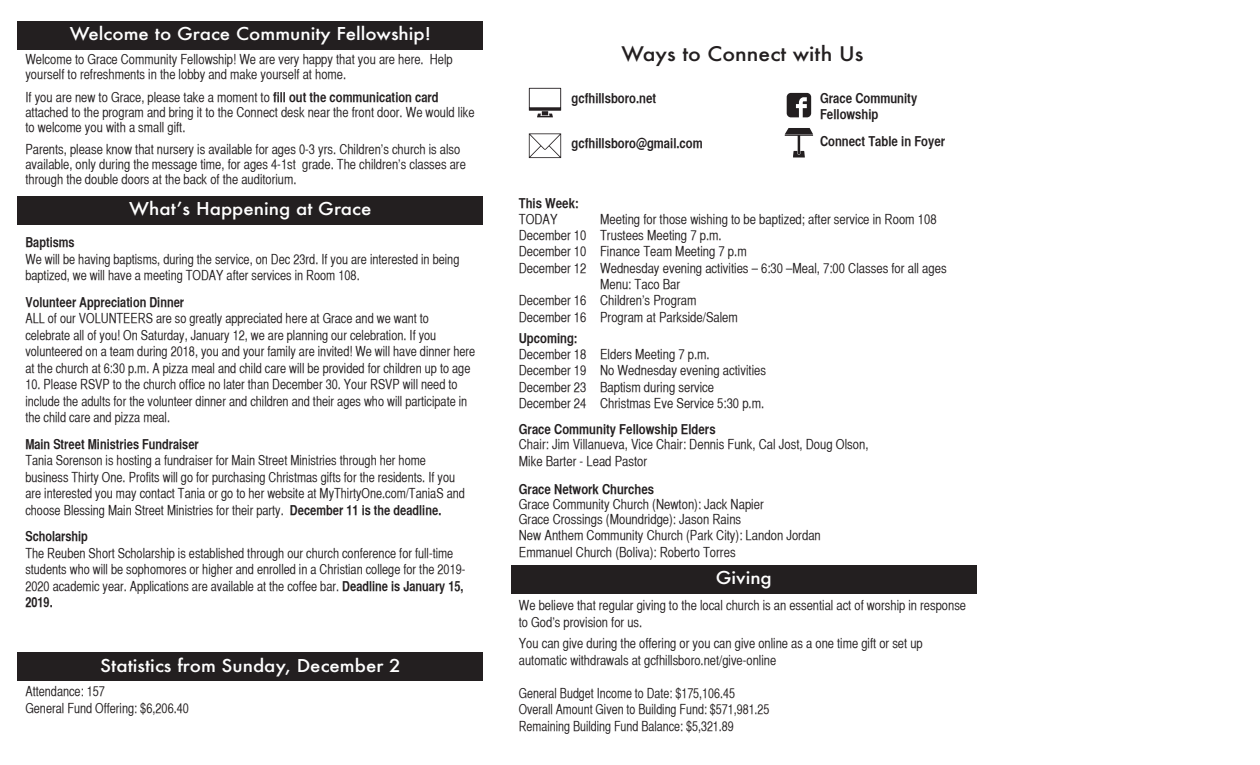
<style>
.page{position:relative;width:1260px;height:765px;background:#fff}
.page>*{position:absolute;margin:0;border:0;box-sizing:border-box;transform-origin:0 0}
.t1{font:500 19.5px "Futura";color:#231f20;scale:1.09 1}
.t2{font:500 17.25px "Futura";color:#fff;scale:1.09 1}
.t3{font:13.75px/16.5px "Helvetica CY Plain";color:#231f20}
.t4{font:13.75px "Helvetica CY Bold";color:#231f20}
.t5{font:13.75px "Helvetica CY Plain";color:#231f20;scale:.95 1}
.s1{font-family:"Helvetica CY Bold"}
</style>
<div class="page">
<div style="left:18px;top:21px;width:465px;height:29px;background:#231f20"></div>
<div style="left:18px;top:196px;width:465px;height:29px;background:#231f20"></div>
<div style="left:18px;top:653px;width:465px;height:28px;background:#231f20"></div>
<div style="left:511px;top:565px;width:465px;height:29px;background:#231f20"></div>
<svg style="left:529px;top:133px;width:32px;height:25px"></svg>
<svg style="left:787px;top:93px;width:24px;height:24px"></svg>
<svg style="left:529px;top:88px;width:32px;height:29px"></svg>
<svg style="left:785px;top:128px;width:28px;height:30px"></svg>
<p class="t2" style="left:70px;top:22px;width:333px">Welcome to Grace Community Fellowship!</p>
<p class="t3" style="left:25px;top:52px;width:429px;line-height:15px">Welcome to Grace Community Fellowship! We are very happy that you are here. Help yourself to refreshments in the lobby and make yourself at home.</p>
<p class="t3" style="left:25px;top:89px;width:451px;line-height:15px">If you are new to Grace, please take a moment to <span class="s1">fill out the communication card </span>attached to the program and bring it to the Connect desk near the front door. We would like to welcome you with a small gift.</p>
<p class="t3" style="left:25px;top:142px;width:442px;line-height:15px">Parents, please know that nursery is available for ages 0-3 yrs. Children’s church is also available, only during the message time, for ages 4-1st grade. The children’s classes are through the double doors at the back of the auditorium.</p>
<p class="t2" style="left:129px;top:197px;width:224px">What’s Happening at Grace</p>
<p class="t4" style="left:25px;top:234px;width:51px">Baptisms</p>
<p class="t3" style="left:25px;top:251px;width:436px">We will be having baptisms, during the service, on Dec 23rd. If you are interested in being baptized, we will have a meeting TODAY after services in Room 108.</p>
<p class="t4" style="left:25px;top:293px;width:160px">Volunteer Appreciation Dinner</p>
<p class="t3" style="left:25px;top:310px;width:451px">ALL of our VOLUNTEERS are so greatly appreciated here at Grace and we want to celebrate all of you! On Saturday, January 12, we are planning our celebration. If you volunteered on a team during 2018, you and your family are invited! We will have dinner here at the church at 6:30 p.m. A pizza meal and child care will be provided for children up to age</p>
<p class="t3" style="left:25px;top:376px;width:443px">10. Please RSVP to the church office no later than December 30. Your RSVP will need to include the adults for the volunteer dinner and children and their ages who will participate in the child care and pizza meal.</p>
<p class="t4" style="left:25px;top:435px;width:175px">Main Street Ministries Fundraiser</p>
<p class="t3" style="left:25px;top:452px;width:441px">Tania Sorenson is hosting a fundraiser for Main Street Ministries through her home business Thirty One. Profits will go for purchasing Christmas gifts for the residents. If you are interested you may contact Tania or go to her website at MyThirtyOne.com/TaniaS and choose Blessing Main Street Ministries for their party. <span class="s1">December 11 is the deadline.</span></p>
<p class="t4" style="left:25px;top:528px;width:64px">Scholarship</p>
<p class="t3" style="left:25px;top:545px;width:442px">The Reuben Short Scholarship is established through our church conference for full-time students who will be sophomores or higher and enrolled in a Christian college for the 2019- 2020 academic year. Applications are available at the coffee bar. <span class="s1">Deadline is January 15, 2019.</span></p>
<p class="t2" style="left:100px;top:653px;width:277px">Statistics from Sunday, December 2</p>
<p class="t3" style="left:25px;top:683px;width:81px">Attendance: 157</p>
<p class="t3" style="left:25px;top:700px;width:165px">General Fund Offering: $6,206.40</p>
<p class="t1" style="left:621px;top:40px;width:223px">Ways to Connect with Us</p>
<p class="t4" style="left:572px;top:90px;width:86px">gcfhillsboro.net</p>
<p class="t4" style="left:572px;top:135px;width:133px">gcfhillsboro@gmail.com</p>
<p class="t4" style="left:820px;top:90px;width:99px">Grace Community</p>
<p class="t4" style="left:820px;top:106px;width:60px">Fellowship</p>
<p class="t4" style="left:820px;top:133px;width:127px">Connect Table in Foyer</p>
<p class="t4" style="left:519px;top:194px;width:62px">This Week:</p>
<p class="t3" style="left:519px;top:211px;width:40px">TODAY</p>
<p class="t3" style="left:600px;top:211px;width:338px">Meeting for those wishing to be baptized; after service in Room 108</p>
<p class="t3" style="left:519px;top:227px;width:204px">December 10 Trustees Meeting 7 p.m.</p>
<p class="t3" style="left:519px;top:243px;width:229px">December 10 Finance Team Meeting 7 p.m</p>
<p class="t3" style="left:519px;top:260px;width:429px">December 12 Wednesday evening activities – 6:30 –Meal, 7:00 Classes for all ages</p>
<p class="t3" style="left:600px;top:276px;width:82px">Menu: Taco Bar</p>
<p class="t3" style="left:519px;top:292px;width:179px">December 16 Children’s Program</p>
<p class="t3" style="left:519px;top:309px;width:221px">December 16 Program at Parkside/Salem</p>
<p class="t4" style="left:519px;top:330px;width:60px">Upcoming:</p>
<p class="t3" style="left:519px;top:346px;width:192px">December 18 Elders Meeting 7 p.m.</p>
<p class="t3" style="left:519px;top:362px;width:249px">December 19 No Wednesday evening activities</p>
<p class="t3" style="left:519px;top:379px;width:197px">December 23 Baptism during service</p>
<p class="t3" style="left:519px;top:395px;width:247px">December 24 Christmas Eve Service 5:30 p.m.</p>
<p class="t4" style="left:519px;top:421px;width:198px">Grace Community Fellowship Elders</p>
<p class="t3" style="left:519px;top:436px;width:351px">Chair: Jim Villanueva, Vice Chair: Dennis Funk, Cal Jost, Doug Olson,</p>
<p class="t3" style="left:519px;top:453px;width:130px">Mike Barter - Lead Pastor</p>
<p class="t4" style="left:519px;top:480px;width:137px">Grace Network Churches</p>
<p class="t3" style="left:519px;top:496px;width:246px">Grace Community Church (Newton): Jack Napier</p>
<p class="t3" style="left:519px;top:511px;width:224px">Grace Crossings (Moundridge): Jason Rains</p>
<p class="t3" style="left:519px;top:527px;width:304px">New Anthem Community Church (Park City): Landon Jordan</p>
<p class="t3" style="left:519px;top:544px;width:218px">Emmanuel Church (Boliva): Roberto Torres</p>
<p class="t2" style="left:716px;top:566px;width:53px">Giving</p>
<p class="t3" style="left:519px;top:597px;width:449px">We believe that regular giving to the local church is an essential act of worship in response to God’s provision for us.</p>
<p class="t3" style="left:519px;top:635px;width:405px">You can give during the offering or you can give online as a one time gift or set up automatic withdrawals at gcfhillsboro.net/give-online</p>
<p class="t5" style="left:519px;top:685px;width:229px">General Budget Income to Date: $175,106.45</p>
<p class="t5" style="left:519px;top:702px;width:265px">Overall Amount Given to Building Fund: $571,981.25</p>
<p class="t5" style="left:519px;top:718px;width:228px">Remaining Building Fund Balance: $5,321.89</p>
</div>
